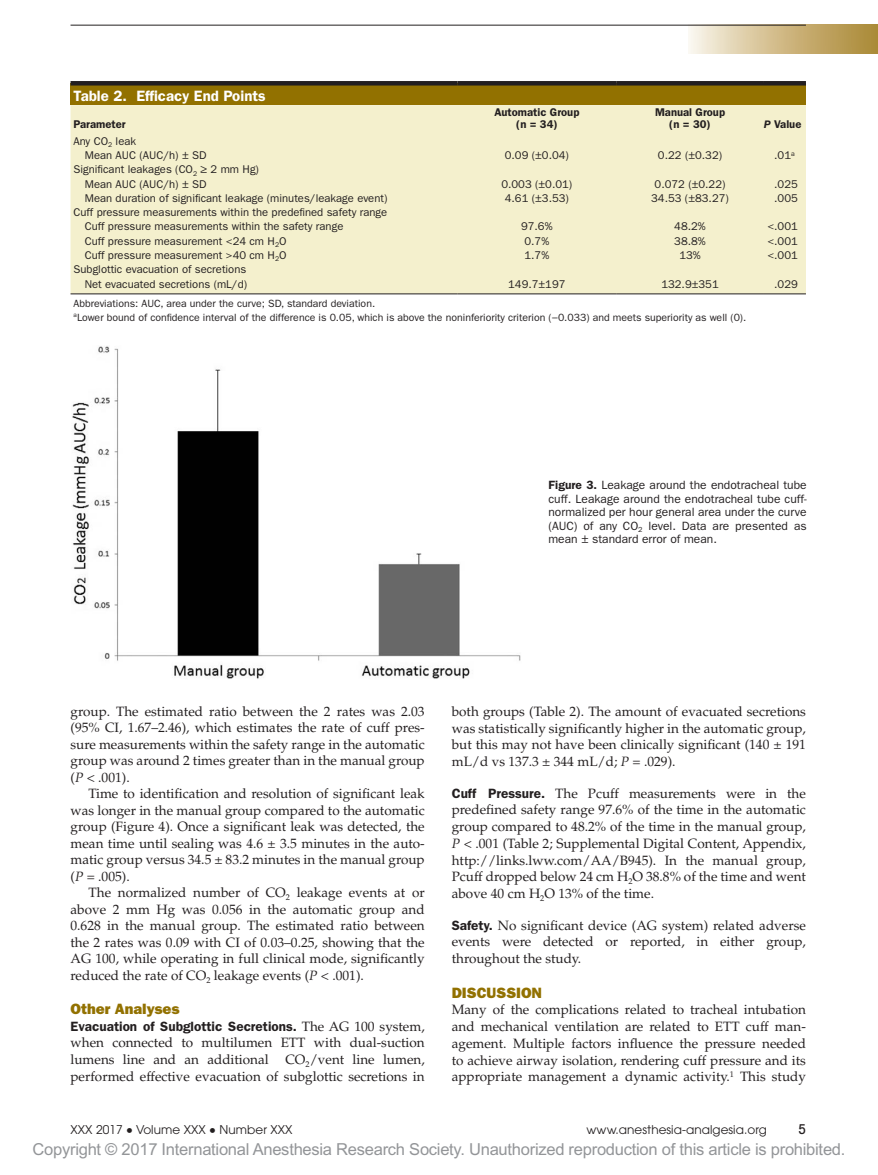
<style>
.page{position:relative;width:878px;height:1175px;background:#fff}
.page>*{position:absolute;margin:0;border:0;box-sizing:border-box;transform-origin:0 0}
.t1{font:16.5px "Arial MT Std";letter-spacing:-.015em;color:#939598}
.t2{font:600 15px "ITC Franklin Gothic Std";color:#fff}
.t3{font:15px "ITC Franklin Gothic Std Hvy";color:#927100}
.t4{font:13.5px/16.5px "Palatino LT Std";color:#231f20;text-align:justify}
.t5{font:600 13.5px "ITC Franklin Gothic Std";color:#231f20}
.t6{font:500 condensed 13.5px "Avant Garde";color:#231f20}
.t7{font:12px/13.5px "ITC Franklin Gothic Std";color:#231f20;text-align:justify}
.t8{font:12px "Avant Garde";letter-spacing:.005em;color:#231f20}
.t9{font:11.25px/14.2px "ITC Franklin Gothic Std";color:#231f20}
.t10{font:600 11.25px/12.8px "ITC Franklin Gothic Std";color:#231f20;text-align:center}
.t11{font:10.5px/13.5px "ITC Franklin Gothic Std";color:#231f20}
.s1{font-family:"Gandhari Unicode"}
.s2{font-style:italic}
.s3{font-weight:600}
.s4{font-family:"Palatino LT Std";font-weight:400}
.s5{font-family:"ITC Franklin Gothic Std";font-weight:600}
.s6{font-family:"Gandhari Unicode";font-size:18.75px}
</style>
<div class="page">
<div style="left:688px;top:25px;width:190px;height:28px;background:linear-gradient(to right,#f9f2e5,#a9852f)"></div>
<hr style="left:70px;top:25px;width:736px;height:1px;background:#231f20">
<div style="left:70px;top:83px;width:736px;height:22px;background:#927100"></div>
<div style="left:70px;top:105px;width:736px;height:188px;background:#f4f0cd"></div>
<div style="left:70px;top:81px;width:387px;height:5px;background:#231f20"></div>
<div style="left:457px;top:81px;width:159px;height:5px;background:#231f20"></div>
<div style="left:616px;top:81px;width:148px;height:5px;background:#231f20"></div>
<div style="left:764px;top:81px;width:42px;height:5px;background:#231f20"></div>
<hr style="left:70px;top:293px;width:387px;height:1px;background:#231f20">
<hr style="left:457px;top:293px;width:159px;height:1px;background:#231f20">
<hr style="left:616px;top:293px;width:148px;height:1px;background:#231f20">
<hr style="left:764px;top:293px;width:42px;height:1px;background:#231f20">
<img style="left:72px;top:346px;width:449px;height:333px">
<p class="t2" style="left:74px;top:87px;width:193px">Table 2. Efficacy End Points</p>
<p class="t10" style="left:74px;top:118px;width:54px">Parameter</p>
<p class="t9" style="left:85px;top:134px;width:123px;text-indent:-11px">Any CO<sub>2</sub> leak<br>Mean AUC (AUC/h) ± SD</p>
<p class="t9" style="left:85px;top:162px;width:176px;text-indent:-11px">Significant leakages (CO<sub>2</sub> <span class="s1">≥</span> 2 mm Hg)<br>Mean AUC (AUC/h) ± SD</p>
<p class="t10" style="left:494px;top:105px;width:87px">Automatic Group (n = 34)</p>
<p class="t10" style="left:655px;top:105px;width:71px">Manual Group (n = 30)</p>
<p class="t10" style="left:764px;top:118px;width:39px"><span class="s2">P</span> Value</p>
<p class="t9" style="left:505px;top:148px;width:66px">0.09 (±0.04)</p>
<p class="t9" style="left:658px;top:148px;width:66px">0.22 (±0.32)</p>
<p class="t9" style="left:774px;top:148px;width:22px">.01<sup>a</sup></p>
<p class="t9" style="left:501px;top:177px;width:72px">0.003 (±0.01)</p>
<p class="t9" style="left:654px;top:177px;width:72px">0.072 (±0.22)</p>
<p class="t9" style="left:774px;top:177px;width:25px">.025</p>
<p class="t9" style="left:85px;top:191px;width:304px">Mean duration of significant leakage (minutes/leakage event)</p>
<p class="t9" style="left:505px;top:191px;width:66px">4.61 (±3.53)</p>
<p class="t9" style="left:651px;top:191px;width:79px">34.53 (±83.27)</p>
<p class="t9" style="left:774px;top:191px;width:25px">.005</p>
<p class="t9" style="left:85px;top:205px;width:304px;text-indent:-11px">Cuff pressure measurements within the predefined safety range<br>Cuff pressure measurements within the safety range</p>
<p class="t9" style="left:521px;top:219px;width:33px">97.6%</p>
<p class="t9" style="left:674px;top:219px;width:33px">48.2%</p>
<p class="t9" style="left:767px;top:219px;width:32px">&lt;.001</p>
<p class="t9" style="left:85px;top:234px;width:203px">Cuff pressure measurement &lt;24 cm H<sub>2</sub>O</p>
<p class="t9" style="left:524px;top:234px;width:26px">0.7%</p>
<p class="t9" style="left:674px;top:234px;width:33px">38.8%</p>
<p class="t9" style="left:767px;top:234px;width:32px">&lt;.001</p>
<p class="t9" style="left:85px;top:248px;width:203px">Cuff pressure measurement &gt;40 cm H<sub>2</sub>O</p>
<p class="t9" style="left:524px;top:248px;width:26px">1.7%</p>
<p class="t9" style="left:679px;top:248px;width:23px">13%</p>
<p class="t9" style="left:767px;top:248px;width:32px">&lt;.001</p>
<p class="t9" style="left:73px;top:262px;width:175px;text-align:right">Subglottic evacuation of secretions<br>Net evacuated secretions (mL/d)</p>
<p class="t9" style="left:508px;top:277px;width:59px">149.7±197</p>
<p class="t9" style="left:661px;top:277px;width:59px">132.9±351</p>
<p class="t9" style="left:774px;top:277px;width:25px">.029</p>
<p class="t11" style="left:74px;top:297px;width:674px">Abbreviations: AUC, area under the curve; SD, standard deviation.<br><sup>a</sup>Lower bound of confidence interval of the difference is 0.05, which is above the noninferiority criterion (−0.033) and meets superiority as well (0).</p>
<p class="t7" style="left:548px;top:478px;width:260px"><span class="s3">Figure 3.</span> Leakage around the endotracheal tube cuff. Leakage around the endotracheal tube cuff&shy;normalized per hour general area under the curve (AUC) of any CO<sub>2</sub> level. Data are presented as mean ± standard error of mean.</p>
<p class="t4" style="left:71px;top:703px;width:356px">group. The estimated ratio between the 2 rates was 2.03 (95% CI, 1.67–2.46), which estimates the rate of cuff pres&shy;sure measurements within the safety range in the automatic group was around 2 times greater than in the manual group (<span class="s2">P</span> &lt; .001).</p>
<p class="t4" style="left:71px;top:785px;width:356px;text-indent:18px">Time to identification and resolution of significant leak was longer in the manual group compared to the automatic group (Figure 4). Once a significant leak was detected, the mean time until sealing was 4.6 ± 3.5 minutes in the auto&shy;matic group versus 34.5 ± 83.2 minutes in the manual group (<span class="s2">P</span> = .005).</p>
<p class="t4" style="left:70px;top:884px;width:356px;text-indent:18px">The normalized number of CO<sub>2</sub> leakage events at or above 2 mm Hg was 0.056 in the automatic group and 0.628 in the manual group. The estimated ratio between the 2 rates was 0.09 with CI of 0.03–0.25, showing that the AG 100, while operating in full clinical mode, significantly reduced the rate of CO<sub>2</sub> leakage events (<span class="s2">P</span> &lt; .001).</p>
<p class="t3" style="left:70px;top:1000px;width:110px">Other Analyses</p>
<p class="t5" style="left:70px;top:1018px;width:356px">Evacuation of Subglottic Secretions. <span class="s4">The AG 100 system,</span></p>
<p class="t4" style="left:70px;top:1034px;width:356px">when connected to multilumen ETT with dual-suction lumens line and an additional CO<sub>2</sub>/vent line lumen, performed effective evacuation of subglottic secretions in</p>
<p class="t4" style="left:452px;top:703px;width:356px">both groups (Table 2). The amount of evacuated secretions was statistically significantly higher in the automatic group, but this may not have been clinically significant (140 ± 191 mL/d vs 137.3 ± 344 mL/d; <span class="s2">P</span> = .029).</p>
<p class="t4" style="left:452px;top:785px;width:356px"><span class="s5">Cuff Pressure.</span> The Pcuff measurements were in the predefined safety range 97.6% of the time in the automatic group compared to 48.2% of the time in the manual group, <span class="s2">P</span> &lt; .001 (Table 2; Supplemental Digital Content, Appendix, http://links.lww.com/AA/B945). In the manual group, Pcuff dropped below 24 cm H<sub>2</sub>O 38.8% of the time and went above 40 cm H<sub>2</sub>O 13% of the time.</p>
<p class="t4" style="left:451px;top:917px;width:356px"><span class="s5">Safety.</span> No significant device (AG system) related adverse events were detected or reported, in either group, throughout the study.</p>
<p class="t3" style="left:452px;top:983px;width:92px">DISCUSSION</p>
<p class="t4" style="left:452px;top:1001px;width:356px">Many of the complications related to tracheal intubation and mechanical ventilation are related to ETT cuff man&shy;agement. Multiple factors influence the pressure needed to achieve airway isolation, rendering cuff pressure and its appropriate management a dynamic activity.<sup>1</sup> This study</p>
<p class="t8" style="left:70px;top:1123px;width:223px">XXX 2017 <span class="s6">•</span> Volume XXX <span class="s6">•</span> Number XXX</p>
<p class="t8" style="left:586px;top:1123px;width:182px">www.anesthesia-analgesia.org</p>
<p class="t6" style="left:798px;top:1121px;width:9px">5</p>
<p class="t1" style="left:33px;top:1140px;width:814px">Copyright © 2017 International Anesthesia Research Society. Unauthorized reproduction of this article is prohibited.</p>
</div>
